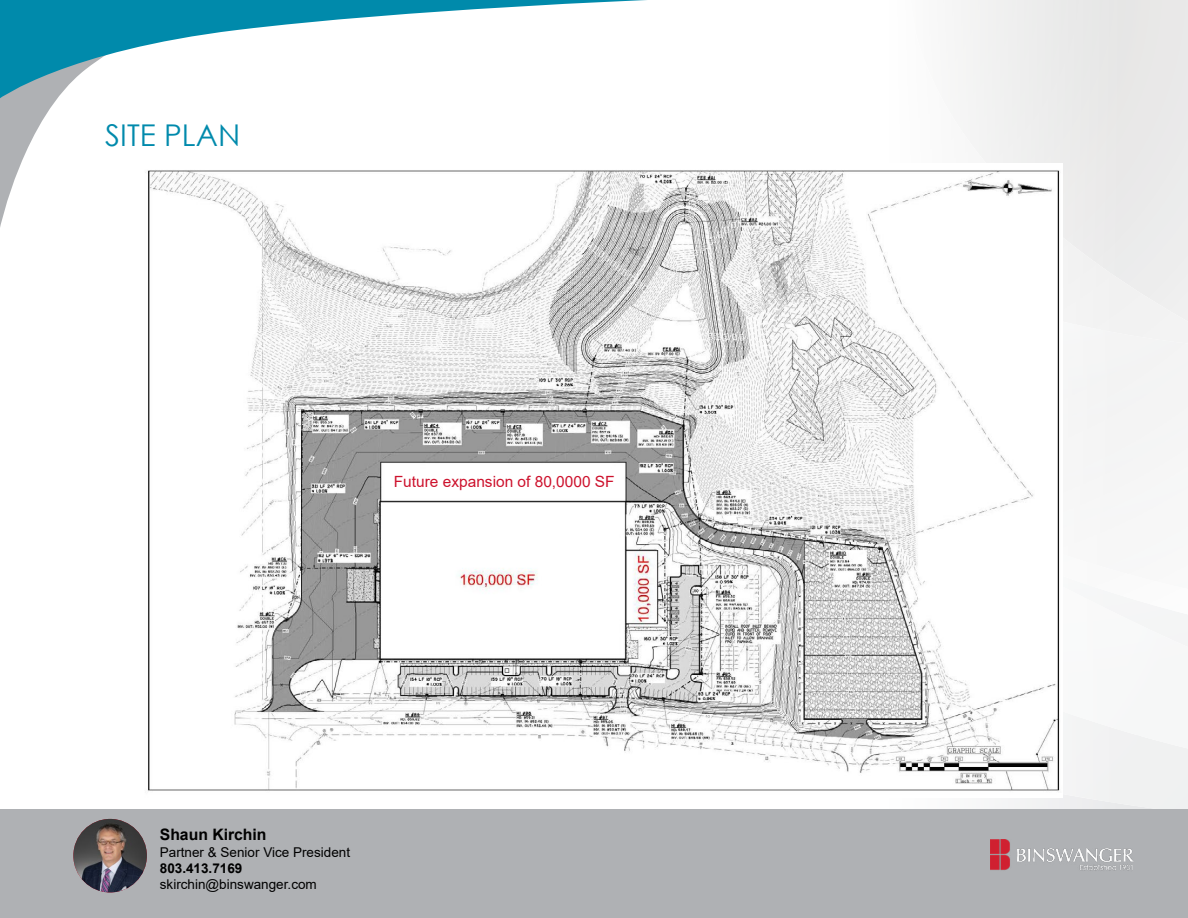
<style>
.page{position:relative;width:1188px;height:918px;background:#fff}
.page>*{position:absolute;margin:0;border:0;box-sizing:border-box;transform-origin:0 0}
.t1{font:30px "Century Gothic";color:#008aac}
.t2{font:700 15.75px "Arial";color:#000}
.t3{font:15.45px "Arial";color:#cd122d}
.t4{font:13.5px "Arial";color:#000}
.t5{font:700 13.5px "Arial";color:#000}
</style>
<div class="page">
<div style="left:1160px;top:620px;width:28px;height:129px;background:#f6f7f7"></div>
<div style="left:1160px;top:329px;width:28px;height:115px;background:#f4f4f4"></div>
<div style="left:866px;top:0;width:294px;height:864px;background:linear-gradient(to right,#fcfcfc,#ececec)"></div>
<img style="left:147px;top:163px;width:916px;height:634px">
<div style="left:458px;top:470px;width:93px;height:24px;background:#fff"></div>
<div style="left:0;top:810px;width:1188px;height:108px;background:#afb1b4"></div>
<img style="left:73px;top:819px;width:74px;height:73px;border-radius:37px">
<img style="left:990px;top:839px;width:144px;height:32px">
<svg style="left:0;top:98px;width:233px;height:130px"></svg>
<svg style="left:0;top:0;width:647px;height:98px"></svg>
<h1 class="t1" style="left:105px;top:114px;width:136px">SITE PLAN</h1>
<p class="t3" style="left:394px;top:471px;width:222px">Future expansion of 80,0000 SF</p>
<p class="t2" style="left:160px;top:824px;width:108px">Shaun Kirchin</p>
<p class="t4" style="left:160px;top:843px;width:192px">Partner &amp; Senior Vice President</p>
<p class="t5" style="left:160px;top:859px;width:84px">803.413.7169</p>
<p class="t4" style="left:160px;top:875px;width:159px">skirchin@binswanger.com</p>
</div>
